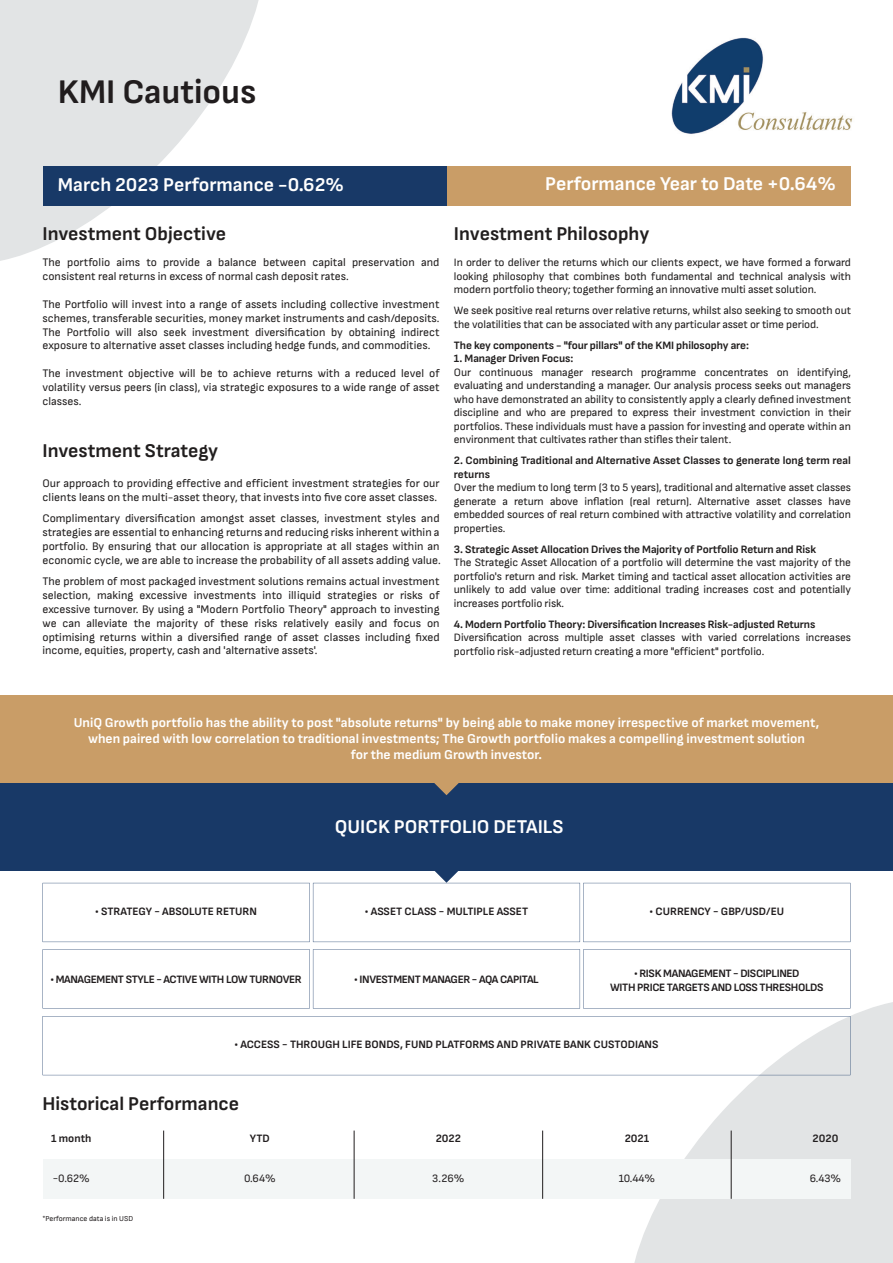
<style>
.page{position:relative;width:893px;height:1263px;background:#fff}
.page>*{position:absolute;margin:0;border:0;box-sizing:border-box;transform-origin:0 0}
.t1{font:700 34.5px "Sofia Sans";color:#211d1e}
.t2{font:700 19.5px "Sofia Sans";color:#211e1e}
.t3{font:700 19.5px "Sofia Sans";color:#fff}
.t4{font:700 13.5px/16.2px "Sofia Sans";color:#fff;text-align:center}
.t5{font:11.55px/13.8px "Sofia Sans";color:#211e1e;text-align:justify}
.t6{font:11.25px/13.5px "Sofia Sans";letter-spacing:-.01em;color:#211e1e;text-align:justify}
.t7{font:700 11.25px/13.5px "Sofia Sans";letter-spacing:-.01em;color:#211e1e}
.t8{font:700 11.25px/13.5px "Sofia Sans";letter-spacing:-.02em;color:#211d1e;text-align:center}
.t9{font:700 11.25px "Sofia Sans";color:#211d1e}
.t10{font:11.25px "Sofia Sans";color:#211d1e}
.t11{font:7.5px "Sofia Sans";color:#211d1e}
</style>
<div class="page">
<svg style="left:0;top:0;width:291px;height:261px;fill:#e2e4e5"></svg>
<svg style="left:602px;top:971px;width:291px;height:292px;fill:#e2e4e5"></svg>
<div style="left:43px;top:166px;width:404px;height:39px;background:#183967"></div>
<div style="left:447px;top:166px;width:403px;height:39px;background:#c99d67"></div>
<svg style="left:43px;top:1016px;width:807px;height:59px"></svg>
<div style="left:0;top:695px;width:893px;height:88px;background:#c99d67"></div>
<div style="left:0;top:783px;width:893px;height:88px;background:#183967"></div>
<div style="left:43px;top:1160px;width:807px;height:39px;background:#f3f6f6"></div>
<img style="left:671px;top:37px;width:182px;height:97px">
<svg style="left:434px;top:783px;width:25px;height:12px"></svg>
<hr style="left:163px;top:1130px;width:1px;height:69px;background:#211d1e">
<hr style="left:354px;top:1130px;width:1px;height:69px;background:#211d1e">
<hr style="left:542px;top:1130px;width:1px;height:69px;background:#211d1e">
<hr style="left:731px;top:1130px;width:1px;height:69px;background:#211d1e">
<svg style="left:43px;top:871px;width:807px;height:71px"></svg>
<svg style="left:43px;top:949px;width:807px;height:59px"></svg>
<h1 class="t1" style="left:58px;top:71px;width:200px">KMI Cautious</h1>
<h2 class="t3" style="left:58px;top:173px;width:288px">March 2023 Performance -0.62%</h2>
<h2 class="t2" style="left:42px;top:223px;width:185px">Investment Objective</h2>
<p class="t5" style="left:42px;top:256px;width:399px">The portfolio aims to provide a balance between capital preservation and consistent real returns in excess of normal cash deposit rates.</p>
<p class="t5" style="left:42px;top:297px;width:399px">The Portfolio will invest into a range of assets including collective investment schemes, transferable securities, money market instruments and cash/deposits.<br>The Portfolio will also seek investment diversification by obtaining indirect exposure to alternative asset classes including hedge funds, and commodities.</p>
<p class="t5" style="left:42px;top:366px;width:399px">The investment objective will be to achieve returns with a reduced level of volatility versus peers (in class), via strategic exposures to a wide range of asset classes.</p>
<h2 class="t2" style="left:42px;top:439px;width:177px">Investment Strategy</h2>
<p class="t5" style="left:42px;top:476px;width:399px">Our approach to providing effective and efficient investment strategies for our clients leans on the multi-asset theory, that invests into five core asset classes.</p>
<p class="t5" style="left:42px;top:511px;width:400px">Complimentary diversification amongst asset classes, investment styles and strategies are essential to enhancing returns and reducing risks inherent within a portfolio. By ensuring that our allocation is appropriate at all stages within an economic cycle, we are able to increase the probability of all assets adding value.</p>
<p class="t5" style="left:42px;top:574px;width:399px">The problem of most packaged investment solutions remains actual investment selection, making excessive investments into illiquid strategies or risks of excessive turnover. By using a "Modern Portfolio Theory" approach to investing we can alleviate the majority of these risks relatively easily and focus on optimising returns within a diversified range of asset classes including fixed income, equities, property, cash and 'alternative assets'.</p>
<h2 class="t3" style="left:545px;top:173px;width:292px">Performance Year to Date +0.64%</h2>
<h2 class="t2" style="left:454px;top:223px;width:197px">Investment Philosophy</h2>
<p class="t6" style="left:454px;top:256px;width:399px">In order to deliver the returns which our clients expect, we have formed a forward looking philosophy that combines both fundamental and technical analysis with modern portfolio theory; together forming an innovative multi asset solution.</p>
<p class="t6" style="left:454px;top:304px;width:399px">We seek positive real returns over relative returns, whilst also seeking to smooth out the volatilities that can be associated with any particular asset or time period.</p>
<p class="t7" style="left:454px;top:338px;width:297px">The key components - "four pillars" of the KMI philosophy are:</p>
<p class="t7" style="left:454px;top:352px;width:121px">1. Manager Driven Focus:</p>
<p class="t6" style="left:454px;top:365px;width:399px">Our continuous manager research programme concentrates on identifying, evaluating and understanding a manager. Our analysis process seeks out managers who have demonstrated an ability to consistently apply a clearly defined investment discipline and who are prepared to express their investment conviction in their portfolios. These individuals must have a passion for investing and operate within an environment that cultivates rather than stifles their talent.</p>
<p class="t7" style="left:454px;top:454px;width:399px">2. Combining Traditional and Alternative Asset Classes to generate long term real returns</p>
<p class="t6" style="left:454px;top:481px;width:399px">Over the medium to long term (3 to 5 years), traditional and alternative asset classes generate a return above inflation (real return). Alternative asset classes have embedded sources of real return combined with attractive volatility and correlation properties.</p>
<p class="t7" style="left:454px;top:542px;width:364px">3. Strategic Asset Allocation Drives the Majority of Portfolio Return and Risk</p>
<p class="t6" style="left:454px;top:556px;width:399px">The Strategic Asset Allocation of a portfolio will determine the vast majority of the portfolio's return and risk. Market timing and tactical asset allocation activities are unlikely to add value over time: additional trading increases cost and potentially increases portfolio risk.</p>
<p class="t7" style="left:454px;top:617px;width:363px">4. Modern Portfolio Theory: Diversification Increases Risk-adjusted Returns</p>
<p class="t6" style="left:454px;top:631px;width:399px">Diversification across multiple asset classes with varied correlations increases portfolio risk-adjusted return creating a more "efficient" portfolio.</p>
<p class="t4" style="left:74px;top:714px;width:747px">UniQ Growth portfolio has the ability to post "absolute returns" by being able to make money irrespective of market movement, when paired with low correlation to traditional investments; The Growth portfolio makes a compelling investment solution<br>for the medium Growth investor.</p>
<h2 class="t3" style="left:335px;top:815px;width:230px">QUICK PORTFOLIO DETAILS</h2>
<p class="t9" style="left:101px;top:905px;width:157px">STRATEGY - ABSOLUTE RETURN</p>
<p class="t9" style="left:371px;top:905px;width:159px">ASSET CLASS - MULTIPLE ASSET</p>
<p class="t9" style="left:656px;top:905px;width:130px">CURRENCY - GBP/USD/EU</p>
<p class="t8" style="left:56px;top:972px;width:248px">MANAGEMENT STYLE - ACTIVE WITH LOW TURNOVER</p>
<p class="t8" style="left:360px;top:972px;width:181px">INVESTMENT MANAGER - AQA CAPITAL</p>
<p class="t8" style="left:610px;top:967px;width:215px">RISK MANAGEMENT - DISCIPLINED<br>WITH PRICE TARGETS AND LOSS THRESHOLDS</p>
<p class="t9" style="left:240px;top:1038px;width:420px">ACCESS - THROUGH LIFE BONDS, FUND PLATFORMS AND PRIVATE BANK CUSTODIANS</p>
<h2 class="t2" style="left:43px;top:1092px;width:198px">Historical Performance</h2>
<p class="t8" style="left:51px;top:1131px;width:42px">1 month</p>
<p class="t8" style="left:250px;top:1131px;width:21px">YTD</p>
<p class="t8" style="left:436px;top:1131px;width:27px">2022</p>
<p class="t8" style="left:625px;top:1131px;width:26px">2021</p>
<p class="t8" style="left:813px;top:1131px;width:27px">2020</p>
<p class="t10" style="left:53px;top:1171px;width:39px">-0.62%</p>
<p class="t10" style="left:244px;top:1171px;width:33px">0.64%</p>
<p class="t10" style="left:432px;top:1171px;width:34px">3.26%</p>
<p class="t10" style="left:619px;top:1171px;width:38px">10.44%</p>
<p class="t10" style="left:810px;top:1171px;width:33px">6.43%</p>
<p class="t11" style="left:42px;top:1214px;width:92px">*Performance data is in USD</p>
</div>
